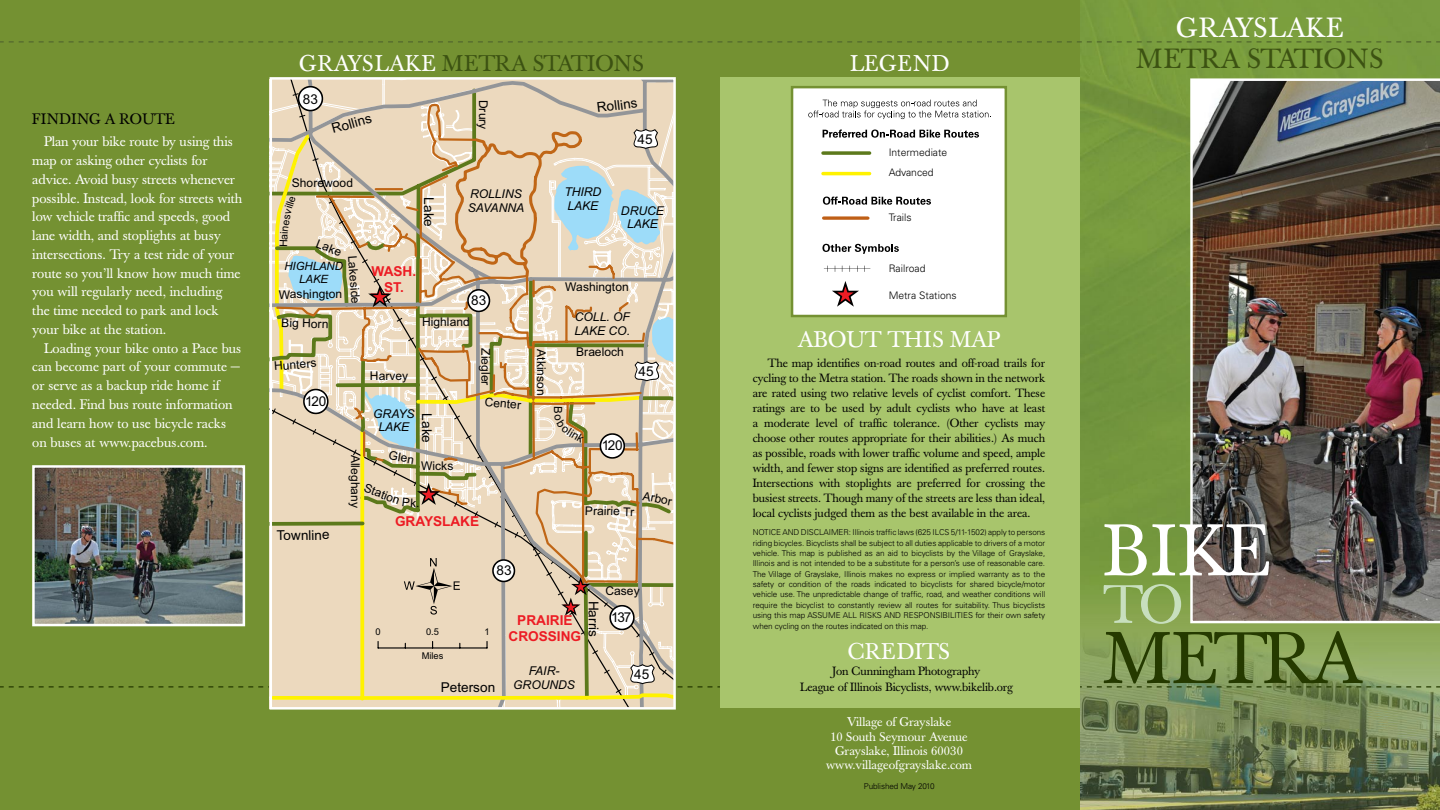
<style>
.page{position:relative;width:1440px;height:810px;background:#749132}
.page>*{position:absolute;margin:0;border:0;box-sizing:border-box;transform-origin:0 0}
.t1{font:72.5px "Baskerville";color:#253a00}
.t2{font:72.5px "Baskerville";color:#fff}
.t3{font:53.75px "Baskerville";color:#c8dfbe}
.t4{font:27.5px "Baskerville";letter-spacing:.01em;color:#3c5212}
.t5{font:27.5px "Baskerville";color:#fff}
.t6{font:22.5px "Baskerville";letter-spacing:.01em;color:#fff}
.t7{font:22.5px "Baskerville";letter-spacing:.01em;color:#3c5212}
.t8{font:15px "Baskerville";letter-spacing:.02em;color:#000}
.t9{font:13.75px/18.8px "Baskerville";color:#fff}
.t10{font:13.62px "Arial";color:#000}
.t11{font:700 13.62px/15.6px "Arial";color:#ed1c24;text-align:center}
.t12{font:12.5px/14.4px "Baskerville";color:#fff;text-align:center}
.t13{font:italic 12.12px/14px "Arial";letter-spacing:-.005em;color:#000}
.t14{font:12px "Arial";color:#000}
.t15{font:11.88px/15px "Baskerville";letter-spacing:-.005em;color:#000;text-align:justify}
.t16{font:italic 11.38px/13.1px "Arial";letter-spacing:-.005em;color:#000;text-align:center}
.t17{font:10.5px "Arial";color:#000}
.t18{font:300 10.38px "Univers";color:#000}
.t19{font:300 10.38px "Univers LT Std";color:#000}
.t20{font:9.38px "Arial";color:#000}
.t21{font:300 8.12px/10.4px "Univers";letter-spacing:-.01em;color:#000;text-align:justify}
</style>
<div class="page">
<img style="left:1080px;top:0;width:360px;height:810px">
<svg style="left:0;top:41px;width:1440px;height:1px"></svg>
<svg style="left:273px;top:80px;width:400px;height:627px;background:#e6d4b9"></svg>
<svg style="left:275px;top:103px;width:398px;height:491px;background:#e2d1b4"></svg>
<svg style="left:297px;top:85px;width:27px;height:27px"></svg>
<svg style="left:609px;top:604px;width:26px;height:27px"></svg>
<svg style="left:491px;top:558px;width:25px;height:25px"></svg>
<svg style="left:0;top:664px;width:1440px;height:39px"></svg>
<svg style="left:561px;top:577px;width:29px;height:39px"></svg>
<svg style="left:486px;top:641px;width:2px;height:7px"></svg>
<hr style="left:378px;top:647px;width:109px;height:2px;background:#000">
<svg style="left:404px;top:558px;width:56px;height:57px;background:#d6c5ac"></svg>
<img style="left:1190px;top:78px;width:250px;height:545px">
<div style="left:720px;top:77px;width:360px;height:630px;background:#a8c56c"></div>
<div style="left:792px;top:87px;width:214px;height:229px;background:#fff"></div>
<svg style="left:823px;top:130px;width:156px;height:8px"></svg>
<svg style="left:822px;top:244px;width:77px;height:10px"></svg>
<svg style="left:823px;top:151px;width:47px;height:4px"></svg>
<hr style="left:823px;top:172px;width:47px;height:3px;background:#fff200">
<svg style="left:823px;top:197px;width:108px;height:8px"></svg>
<svg style="left:824px;top:216px;width:44px;height:4px"></svg>
<svg style="left:808px;top:100px;width:183px;height:19px"></svg>
<svg style="left:824px;top:266px;width:47px;height:6px"></svg>
<svg style="left:832px;top:281px;width:27px;height:26px"></svg>
<div style="left:791px;top:86px;width:216px;height:231px;border:2px solid #749132"></div>
<img style="left:35px;top:468px;width:207px;height:155px">
<div style="left:32px;top:465px;width:213px;height:161px;border:2px solid #fff"></div>
<svg style="left:270px;top:129px;width:405px;height:378px;background:#dcd0b5"></svg>
<h3 class="t8" style="left:32px;top:110px;width:143px">FINDING A ROUTE</h3>
<p class="t9" style="left:32px;top:133px;width:211px;text-indent:12px">Plan your bike route by using this map or asking other cyclists for advice. Avoid busy streets whenever possible. Instead, look for streets with low vehicle traffic and speeds, good lane width, and stoplights at busy intersections. Try a test ride of your route so you’ll know how much time you will regularly need, including the time needed to park and lock your bike at the station.</p>
<h3 class="t9" style="left:32px;top:339px;width:211px;text-indent:12px">Loading your bike onto a Pace bus can become part of your commute − or serve as a backup ride home if needed. Find bus route information and learn how to use bicycle racks on buses at www.pacebus.com.</h3>
<h3 class="t6" style="left:299px;top:50px;width:17px">GRAYSLAKE</h3>
<h3 class="t7" style="left:442px;top:50px;width:202px">METRA STATIONS</h3>
<h3 class="t10" style="left:303px;top:90px;width:17px">83</h3>
<h3 class="t10" style="left:330px;top:120px;width:42px;rotate:-15deg">Rollins</h3>
<h3 class="t14" style="left:292px;top:175px;width:63px">Shorewood</h3>
<p class="t17" style="left:282px;top:206px;width:14px;rotate:-73deg">ille</p>
<h3 class="t14" style="left:320px;top:235px;width:28px;rotate:22deg">Lake</h3>
<h3 class="t14" style="left:360px;top:255px;width:50px;rotate:86deg">Lakeside</h3>
<h3 class="t16" style="left:284px;top:259px;width:60px">HIGHLAND<br>LAKE</h3>
<h3 class="t14" style="left:279px;top:286px;width:65px">Washington</h3>
<h3 class="t10" style="left:438px;top:197px;width:31px;rotate:90deg">Lake</h3>
<h3 class="t11" style="left:372px;top:264px;width:46px">WASH.<br>ST.</h3>
<h3 class="t14" style="left:491px;top:100px;width:31px;rotate:90deg">Drury</h3>
<h3 class="t10" style="left:596px;top:99px;width:42px;rotate:-7deg">Rollins</h3>
<h3 class="t10" style="left:637px;top:130px;width:17px">45</h3>
<h3 class="t13" style="left:468px;top:187px;width:58px">ROLLINS<br>SAVANNA</h3>
<h3 class="t13" style="left:564px;top:185px;width:38px">THIRD<br>LAKE</h3>
<h3 class="t13" style="left:621px;top:203px;width:45px;text-align:center">DRUCE<br>LAKE</h3>
<h3 class="t10" style="left:471px;top:291px;width:17px">83</h3>
<h3 class="t14" style="left:565px;top:279px;width:65px">Washington</h3>
<h3 class="t14" style="left:282px;top:315px;width:49px;rotate:2deg">Big Horn</h3>
<h3 class="t14" style="left:273px;top:358px;width:44px;rotate:-5deg">Hunters</h3>
<h3 class="t10" style="left:305px;top:392px;width:23px">120</h3>
<h3 class="t10" style="left:277px;top:526px;width:55px;rotate:-1deg">Townline</h3>
<h3 class="t14" style="left:422px;top:314px;width:49px">Highland</h3>
<h3 class="t14" style="left:370px;top:368px;width:40px">Harvey</h3>
<h3 class="t13" style="left:373px;top:406px;width:43px;text-align:center">GRAYS<br>LAKE</h3>
<h3 class="t10" style="left:436px;top:413px;width:31px;rotate:90deg">Lake</h3>
<h3 class="t14" style="left:390px;top:447px;width:27px;rotate:10deg">Glen</h3>
<h3 class="t14" style="left:363px;top:455px;width:55px;rotate:90deg">Alleghany</h3>
<h3 class="t14" style="left:421px;top:458px;width:34px">Wicks</h3>
<h3 class="t14" style="left:367px;top:480px;width:32px;rotate:21deg">Statio</h3>
<h3 class="t14" style="left:493px;top:348px;width:39px;rotate:90deg">Ziegler</h3>
<h3 class="t14" style="left:486px;top:394px;width:38px;rotate:5deg">Center</h3>
<h3 class="t11" style="left:395px;top:513px;width:86px">GRAYSLAKE</h3>
<h3 class="t14" style="left:549px;top:349px;width:48px;rotate:90deg">Atk ni son</h3>
<h3 class="t10" style="left:497px;top:561px;width:17px">83</h3>
<h3 class="t13" style="left:574px;top:310px;width:57px">COLL. OF<br>LAKE CO.</h3>
<h3 class="t14" style="left:576px;top:344px;width:49px">Braeloch</h3>
<h3 class="t10" style="left:639px;top:362px;width:17px">45</h3>
<h3 class="t10" style="left:602px;top:437px;width:22px">120</h3>
<h3 class="t14" style="left:644px;top:488px;width:31px;rotate:11deg">Arbor</h3>
<h3 class="t14" style="left:585px;top:502px;width:51px;rotate:2deg">Prairie Tr</h3>
<h3 class="t14" style="left:605px;top:583px;width:36px">Casey</h3>
<p class="t20" style="left:376px;top:625px;width:7px">0</p>
<p class="t20" style="left:426px;top:625px;width:14px">0.5</p>
<p class="t20" style="left:484px;top:625px;width:7px">1</p>
<p class="t20" style="left:422px;top:650px;width:23px">Miles</p>
<h3 class="t10" style="left:441px;top:678px;width:56px">Peterson</h3>
<h3 class="t11" style="left:509px;top:613px;width:74px">PRAIRIE<br>CROSSING</h3>
<h3 class="t10" style="left:602px;top:601px;width:38px;rotate:90deg">Harris</h3>
<h3 class="t13" style="left:513px;top:664px;width:63px;text-align:center">FAIR-<br>GROUNDS</h3>
<h3 class="t10" style="left:611px;top:609px;width:22px">137</h3>
<h3 class="t10" style="left:634px;top:665px;width:17px">45</h3>
<h3 class="t6" style="left:851px;top:50px;width:17px">LEGE</h3>
<h3 class="t6" style="left:913px;top:50px;width:38px">ND</h3>
<p class="t19" style="left:889px;top:146px;width:60px">Intermediate</p>
<p class="t18" style="left:889px;top:166px;width:47px">Advanced</p>
<p class="t18" style="left:889px;top:211px;width:24px">Trails</p>
<p class="t18" style="left:889px;top:262px;width:38px">Railroad</p>
<p class="t18" style="left:889px;top:289px;width:70px">Metra Stations</p>
<h3 class="t6" style="left:798px;top:326px;width:204px">ABOUT THIS MAP</h3>
<p class="t15" style="left:753px;top:356px;width:294px;text-indent:15px">The map identifies on-road routes and off-road trails for cycling to the Metra station. The roads shown in the network are rated using two relative levels of cyclist comfort. These ratings are to be used by adult cyclists who have at least a moderate level of traffic tolerance. (Other cyclists may choose other routes appropriate for their abilities.) As much as possible, roads with lower traffic volume and speed, ample width, and fewer stop signs are identified as preferred routes.<br>Intersections with stoplights are preferred for crossing the busiest streets. Though many of the streets are less than ideal, local cyclists judged them as the best available in the area.</p>
<p class="t21" style="left:753px;top:527px;width:294px">NOTICE AND DISCLAIMER: Illinois traffic laws (625 ILCS 5/11-1502) apply to persons riding bicycles. Bicyclists shall be subject to all duties applicable to drivers of a motor vehicle. This map is published as an aid to bicyclists by the Village of Grayslake, Illinois and is not intended to be a substitute for a person’s use of reasonable care.<br>The Village of Grayslake, Illinois makes no express or implied warranty as to the safety or condition of the roads indicated to bicyclists for shared bicycle/motor vehicle use. The unpredictable change of traffic, road, and weather conditions will require the bicyclist to constantly review all routes for suitability. Thus bicyclists using this map ASSUME ALL RISKS AND RESPONSIBILITIES for their own safety when cycling on the routes indicated on this map.</p>
<h3 class="t6" style="left:848px;top:638px;width:102px">CRE DITS</h3>
<h3 class="t15" style="left:800px;top:663px;width:215px;line-height:16.2px;text-align:center">Jon Cunningham Photography<br>League of Illinois Bicyclists, www.bikelib.org</h3>
<h3 class="t12" style="left:826px;top:715px;width:147px">Village of Grayslake<br>10 South Seymour Avenue<br>Grayslake, Illinois 60030 www.villageofgrayslake.com</h3>
<p class="t21" style="left:864px;top:781px;width:72px">Published May 2010</p>
<h3 class="t5" style="left:1176px;top:12px;width:169px">grayslake</h3>
<h3 class="t4" style="left:1136px;top:43px;width:247px">METRA STATIONS</h3>
<h1 class="t2" style="left:1104px;top:508px;width:121px">BIKE</h1>
<h2 class="t3" style="left:1104px;top:573px;width:81px">TO</h2>
<h1 class="t1" style="left:1104px;top:616px;width:260px">METRA</h1>
</div>
